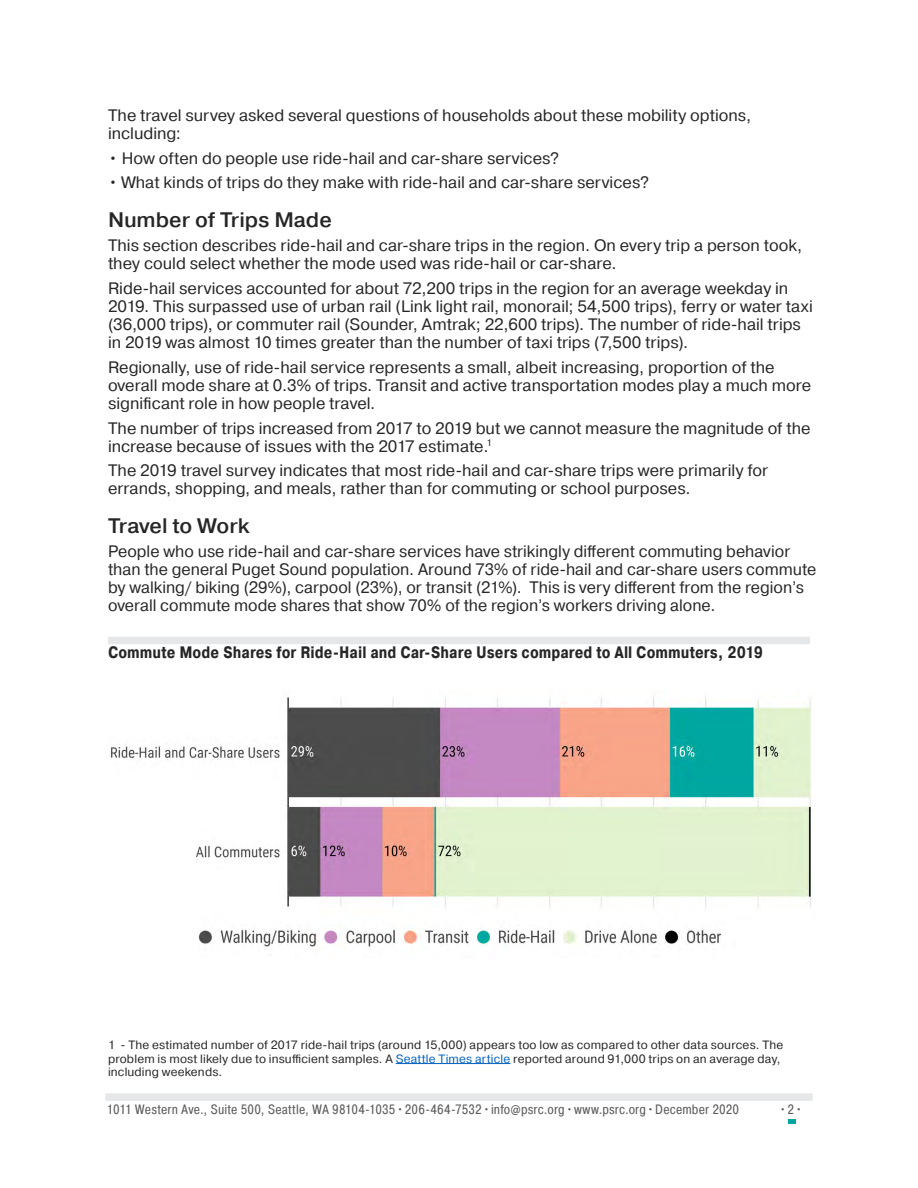
<style>
.page{position:relative;width:918px;height:1188px;background:#fff}
.page>*{position:absolute;margin:0;border:0;box-sizing:border-box;transform-origin:0 0}
.t1{font:500 21px "Pragmatica";letter-spacing:-.005em;color:#262626}
.t2{font:16.5px/18px "Pragmatica";color:#262626}
.t3{font:700 16.5px "Pragmatica Cond";color:#262626}
.t4{font:13.5px "Pragmatica Cond";letter-spacing:.01em;color:#5c5c5c}
.t5{font:12px/13.5px "Pragmatica";letter-spacing:.015em;color:#262626}
.s1{color:#0563c1}
</style>
<div class="page">
<svg style="left:788px;top:1119px;width:7px;height:5px"></svg>
<div style="left:105px;top:1093px;width:708px;height:8px;background:#e6e7e8"></div>
<hr style="left:396px;top:1063px;width:114px;height:1px;background:#0563c1">
<div style="left:108px;top:637px;width:702px;height:7px;background:#e6e7e8"></div>
<img style="left:111px;top:696px;width:703px;height:251px">
<p class="t2" style="left:108px;top:107px;width:645px">The travel survey asked several questions of households about these mobility options, including:</p>
<p class="t2" style="left:108px;top:149px;width:453px">• How often do people use ride-hail and car-share services?</p>
<p class="t2" style="left:108px;top:174px;width:543px">• What kinds of trips do they make with ride-hail and car-share services?</p>
<h2 class="t1" style="left:108px;top:206px;width:225px">Number of Trips Made</h2>
<p class="t2" style="left:108px;top:237px;width:696px">This section describes ride-hail and car-share trips in the region. On every trip a person took, they could select whether the mode used was ride-hail or car-share.</p>
<p class="t2" style="left:108px;top:280px;width:706px">Ride-hail services accounted for about 72,200 trips in the region for an average weekday in 2019. This surpassed use of urban rail (Link light rail, monorail; 54,500 trips), ferry or water taxi (36,000 trips), or commuter rail (Sounder, Amtrak; 22,600 trips). The number of ride-hail trips in 2019 was almost 10 times greater than the number of taxi trips (7,500 trips).</p>
<p class="t2" style="left:108px;top:359px;width:705px">Regionally, use of ride-hail service represents a small, albeit increasing, proportion of the overall mode share at 0.3% of trips. Transit and active transportation modes play a much more significant role in how people travel.</p>
<p class="t2" style="left:108px;top:419px;width:704px">The number of trips increased from 2017 to 2019 but we cannot measure the magnitude of the increase because of issues with the 2017 estimate.<sup>1</sup></p>
<p class="t2" style="left:108px;top:462px;width:662px">The 2019 travel survey indicates that most ride-hail and car-share trips were primarily for errands, shopping, and meals, rather than for commuting or school purposes.</p>
<h2 class="t1" style="left:108px;top:512px;width:143px">Travel to Work</h2>
<p class="t2" style="left:108px;top:543px;width:710px">People who use ride-hail and car-share services have strikingly different commuting behavior than the general Puget Sound population. Around 73% of ride-hail and car-share users commute by walking/ biking (29%), carpool (23%), or transit (21%). This is very different from the region’s overall commute mode shares that show 70% of the region’s workers driving alone.</p>
<h3 class="t3" style="left:108px;top:642px;width:657px">Commute Mode Shares for Ride-Hail and Car-Share Users compared to All Commuters, 2019</h3>
<p class="t5" style="left:108px;top:1039px;width:677px">1 - The estimated number of 2017 ride-hail trips (around 15,000) appears too low as compared to other data sources. The problem is most likely due to insufficient samples. A <span class="s1">Seattle Times article</span> reported around 91,000 trips on an average day, including weekends.</p>
<p class="t4" style="left:107px;top:1101px;width:634px">1011 Western Ave., Suite 500, Seattle, WA 98104-1035•206-464-7532•info@psrc.org•www.psrc.org•December 2020</p>
<p class="t4" style="left:779px;top:1101px;width:25px">•2•</p>
</div>
